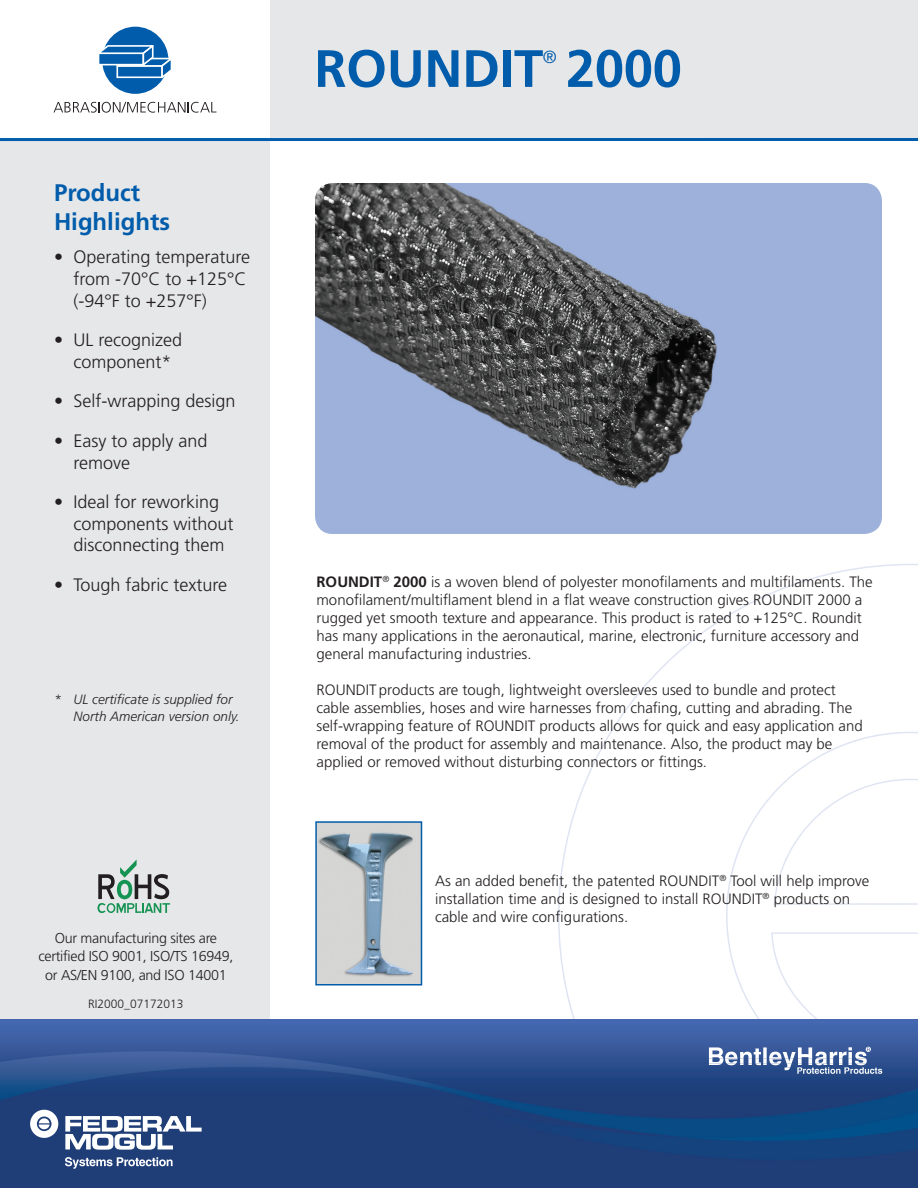
<style>
.page{position:relative;width:918px;height:1188px;background:#fff}
.page>*{position:absolute;margin:0;border:0;box-sizing:border-box;transform-origin:0 0}
.Product_Name{font:700 52.5px "Frutiger";letter-spacing:-.005em;color:#015dab}
.Sidebar_Head{font:700 24px/28.8px "Frutiger";color:#015dab}
.Sidebar_Bullet{font:300 18px/21.6px "Frutiger";color:#231f20}
.Product_Name-2{font:300 17.55px "Frutiger";color:#015dab}
.Body{font:300 15px/18px "Frutiger";color:#231f20}
.t1{font:300 14.25px/18.3px "Frutiger";letter-spacing:-.02em;color:#231f20;text-align:center}
.Sidebar_Bullet-2{font:italic 300 13.5px/16.2px "Frutiger";color:#231f20}
.Body-2{font:300 12px "Frutiger";color:#231f20}
.s1{font-weight:700}
</style>
<div class="page">
<svg style="left:557px;top:564px;width:361px;height:456px"></svg>
<div style="left:0;top:140px;width:270px;height:888px;background:#e6e7e9"></div>
<div style="left:270px;top:0;width:648px;height:140px;background:#e6e7e9"></div>
<hr style="left:0;top:138px;width:918px;height:3px;background:#015dab">
<img style="left:0;top:1020px;width:918px;height:168px">
<svg style="left:30px;top:1110px;width:28px;height:28px"></svg>
<svg style="left:65px;top:1116px;width:137px;height:34px"></svg>
<svg style="left:65px;top:1157px;width:108px;height:12px"></svg>
<svg style="left:709px;top:778px;width:209px;height:296px"></svg>
<img style="left:315px;top:183px;width:567px;height:351px">
<div style="left:102px;top:27px;width:66px;height:67px;background:#015dab;border-radius:50%"></div>
<svg style="left:99px;top:43px;width:72px;height:37px"></svg>
<svg style="left:54px;top:102px;width:162px;height:11px"></svg>
<svg style="left:97px;top:860px;width:73px;height:53px"></svg>
<img style="left:318px;top:824px;width:101px;height:159px">
<div style="left:315px;top:821px;width:107px;height:165px;border:2px solid #015dab"></div>
<p class="Sidebar_Head" style="left:54px;top:178px;width:117px">Product<br>Highlights</p>
<p class="Sidebar_Bullet" style="left:74px;top:247px;width:178px;text-indent:-20px">• Operating temperature from -70°C to +125°C (-94°F to +257°F)</p>
<p class="Sidebar_Bullet" style="left:54px;top:329px;width:130px;text-align:center">• UL recognized component*</p>
<p class="Sidebar_Bullet" style="left:54px;top:391px;width:183px">• Self-wrapping design</p>
<p class="Sidebar_Bullet" style="left:74px;top:430px;width:136px;text-indent:-20px">• Easy to apply and remove</p>
<p class="Sidebar_Bullet" style="left:74px;top:491px;width:162px;text-indent:-20px">• Ideal for reworking components without disconnecting them</p>
<p class="Sidebar_Bullet" style="left:54px;top:574px;width:175px">• Tough fabric texture</p>
<p class="Sidebar_Bullet-2" style="left:74px;top:692px;width:168px;text-indent:-20px">* UL certificate is supplied for<br>North American version only.</p>
<p class="t1" style="left:38px;top:929px;width:197px">Our manufacturing sites are certified ISO 9001, ISO/TS 16949, or AS/EN 9100, and ISO 14001</p>
<p class="Body-2" style="left:88px;top:997px;width:97px">RI2000_07172013</p>
<p class="Product_Name" style="left:314px;top:38px;width:369px">ROUNDIT 2000</p>
<p class="Product_Name-2" style="left:543px;top:47px;width:15px">®</p>
<p class="Body" style="left:316px;top:573px;width:558px"><span class="s1">ROUNDIT</span><sup>®</sup> <span class="s1">2000</span> is a woven blend of polyester monofilaments and multifilaments. The monofilament/multiflament blend in a flat weave construction gives ROUNDIT 2000 a rugged yet smooth texture and appearance. This product is rated to +125°C. Roundit has many applications in the aeronautical, marine, electronic, furniture accessory and general manufacturing industries.</p>
<p class="Body" style="left:316px;top:681px;width:548px">ROUNDIT products are tough, lightweight oversleeves used to bundle and protect cable assemblies, hoses and wire harnesses from chafing, cutting and abrading. The self-wrapping feature of ROUNDIT products allows for quick and easy application and removal of the product for assembly and maintenance. Also, the product may be applied or removed without disturbing connectors or fittings.</p>
<p class="Body" style="left:435px;top:872px;width:436px">As an added benefit, the patented ROUNDIT<sup>®</sup> Tool will help improve installation time and is designed to install ROUNDIT<sup>®</sup> products on cable and wire configurations.</p>
</div>
